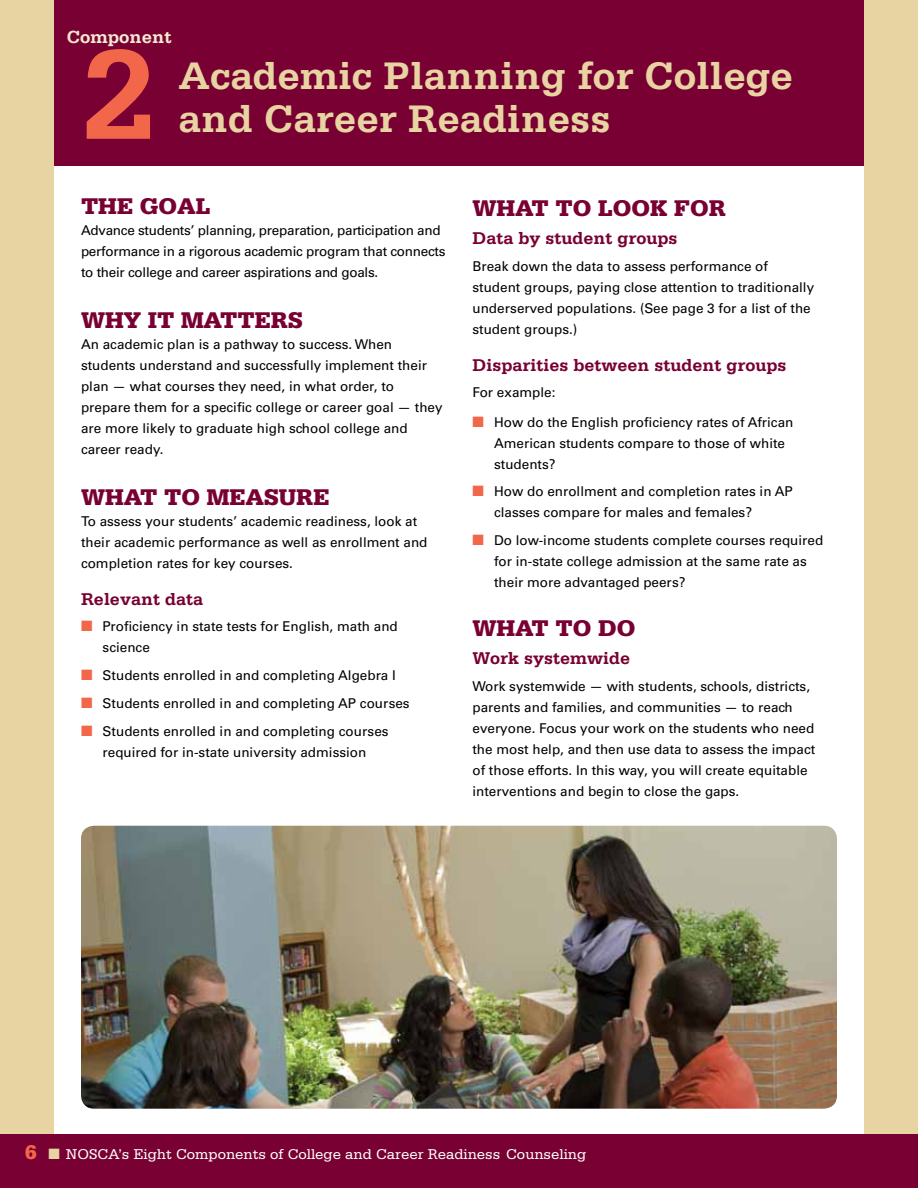
<style>
.page{position:relative;width:918px;height:1188px;background:#fff}
.page>*{position:absolute;margin:0;border:0;box-sizing:border-box;transform-origin:0 0}
.t1{font:700 134.25px "Serifa Std";color:#f26649}
.t2{font:700 40.5px "Serifa Std";color:#e8d3a2}
.t3{font:900 24px "Serifa Std";color:#780032}
.t4{font:700 18.6px "Serifa Std";color:#f4e9d0}
.t5{font:700 18px "Serifa Std";color:#780032}
.t6{font:15px "Serifa Std";color:#fff}
.t7{font:13.5px/21px "Univers LT Std";color:#000}
.t8{font:13.5px/21px "Univers LT Std";letter-spacing:-.02em;color:#000}
.s1{color:#f26649}
.s2{font-weight:900;font-size:21px;color:#f26649}
.s3{color:#e8d3a2}
</style>
<div class="page">
<div style="left:864px;top:0;width:54px;height:1188px;background:#e8d3a2"></div>
<div style="left:0;top:0;width:54px;height:1188px;background:#e8d3a2"></div>
<div style="left:0;top:1134px;width:918px;height:54px;background:#780032"></div>
<div style="left:54px;top:0;width:810px;height:166px;background:#780032"></div>
<img style="left:81px;top:826px;width:756px;height:283px">
<h3 class="t4" style="left:67px;top:26px;width:107px">Component</h3>
<h1 class="t1" style="left:82px;top:16px;width:76px">2</h1>
<h2 class="t2" style="left:179px;top:52px;width:616px">Academic Planning for College</h2>
<h2 class="t2" style="left:179px;top:95px;width:434px">and Career Readiness</h2>
<h3 class="t3" style="left:81px;top:192px;width:18px">THE</h3>
<h3 class="t3" style="left:140px;top:192px;width:71px">GOAL</h3>
<p class="t8" style="left:81px;top:220px;width:366px">Advance students’ planning, preparation, participation and performance in a rigorous academic program that connects to their college and career aspirations and goals.</p>
<h3 class="t3" style="left:81px;top:306px;width:221px">WHY IT MATTERS</h3>
<p class="t7" style="left:81px;top:334px;width:363px">An academic plan is a pathway to success. When students understand and successfully implement their plan — what courses they need, in what order, to prepare them for a specific college or career goal — they are more likely to graduate high school college and career ready.</p>
<h3 class="t3" style="left:81px;top:483px;width:216px">WHAT TO MEASURE</h3>
<p class="t7" style="left:81px;top:511px;width:348px">To assess your students’ academic readiness, look at their academic performance as well as enrollment and completion rates for key courses.</p>
<h3 class="t5" style="left:81px;top:588px;width:124px">Relevant data</h3>
<p class="t7" style="left:103px;top:616px;width:297px;text-indent:-22px"><span class="s1">■</span> Proficiency in state tests for English, math and science</p>
<p class="t7" style="left:81px;top:665px;width:316px"><span class="s1">■</span> Students enrolled in and completing Algebra I</p>
<p class="t7" style="left:81px;top:693px;width:330px"><span class="s1">■</span> Students enrolled in and completing AP courses</p>
<p class="t7" style="left:81px;top:720px;width:309px;text-align:center"><span class="s1">■</span> Students enrolled in and completing courses required for in-state university admission</p>
<h3 class="t3" style="left:472px;top:194px;width:144px">WHAT TO LOO</h3>
<h3 class="t3" style="left:650px;top:194px;width:59px">K FOR</h3>
<h3 class="t5" style="left:472px;top:228px;width:207px">Data by student groups</h3>
<p class="t7" style="left:472px;top:255px;width:343px">Break down the data to assess performance of student groups, paying close attention to traditionally underserved populations. (See page 3 for a list of the student groups.)</p>
<h3 class="t5" style="left:472px;top:354px;width:316px">Disparities between student groups</h3>
<p class="t7" style="left:472px;top:382px;width:85px">For example:</p>
<p class="t7" style="left:494px;top:411px;width:301px;text-indent:-22px"><span class="s1">■</span> How do the English proficiency rates of African<br>American students compare to those of white students?</p>
<p class="t7" style="left:494px;top:481px;width:300px;text-indent:-22px"><span class="s1">■</span> How do enrollment and completion rates in AP classes compare for males and females?</p>
<p class="t7" style="left:494px;top:530px;width:331px;text-indent:-22px"><span class="s1">■</span> Do low-income students complete courses required for in-state college admission at the same rate as their more advantaged peers?</p>
<h3 class="t3" style="left:472px;top:614px;width:163px">WHAT TO DO</h3>
<h3 class="t5" style="left:472px;top:648px;width:159px">Work systemwide</h3>
<p class="t7" style="left:472px;top:676px;width:344px">Work systemwide — with students, schools, districts, parents and families, and communities — to reach everyone. Focus your work on the students who need the most help, and then use data to assess the impact of those efforts. In this way, you will create equitable interventions and begin to close the gaps.</p>
<p class="t6" style="left:25px;top:1146px;width:563px"><span class="s2">6</span> <span class="s3">■</span> NOSCA’s Eight Components of College and Career Readiness Counseling</p>
</div>
